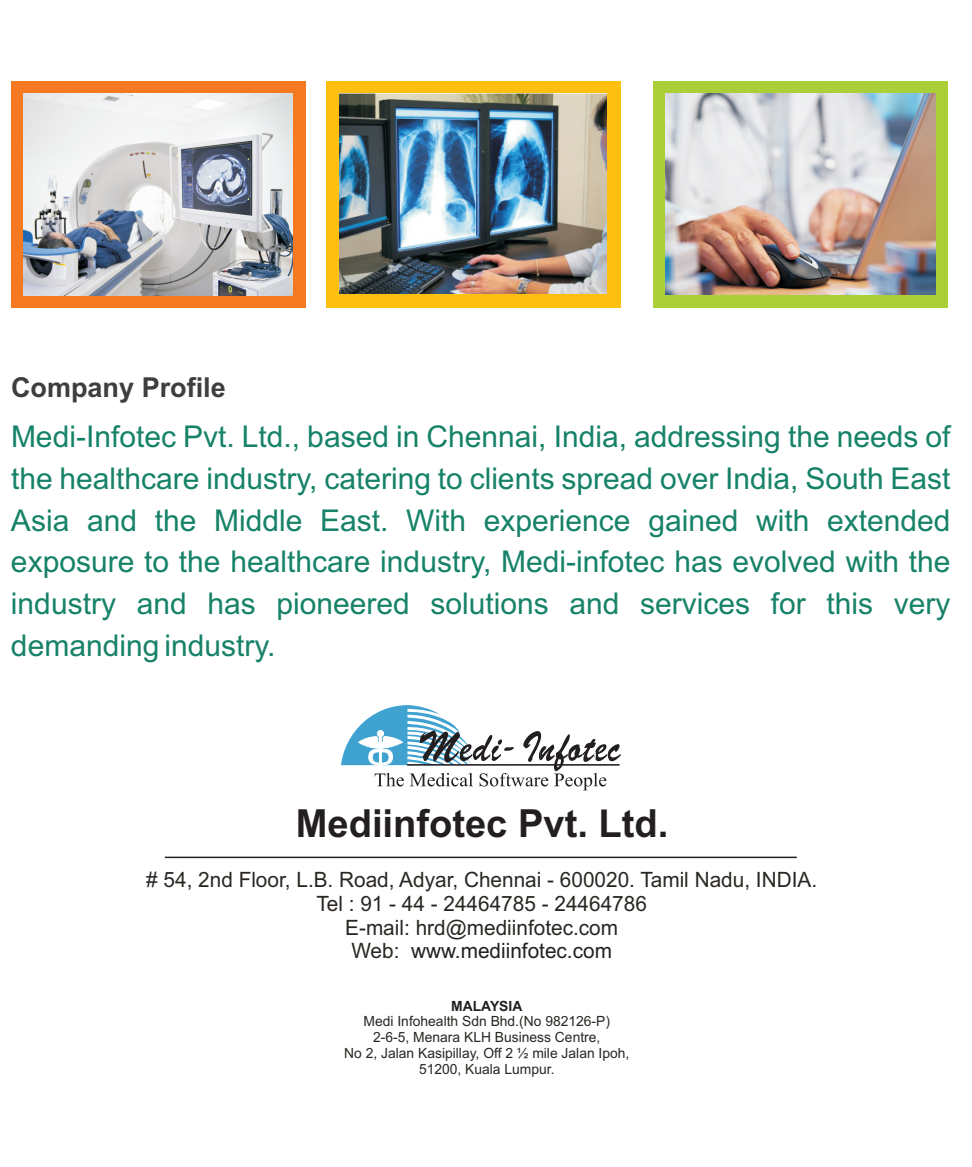
<style>
.page{position:relative;width:972px;height:1167px;background:#fff}
.page>*{position:absolute;margin:0;border:0;box-sizing:border-box;transform-origin:0 0}
.t1{font:700 38.7px "Arial";color:#231f20}
.t2{font:30px/42px "Arial";color:#168268;text-align:justify}
.t3{font:700 27.6px "Arial";color:#3e3e3f}
.t4{font:21px/23.7px "Arial";color:#2a2723;text-align:center}
.t5{font:14.1px/15.6px "Arial";color:#2a2723;text-align:center}
.t6{font:700 14.1px "Arial";color:#231f20}
.s1{color:#231f20}
</style>
<div class="page">
<div style="left:654px;top:81px;width:294px;height:226px;background:#abcf38"></div>
<div style="left:327px;top:81px;width:294px;height:226px;background:#fdc011"></div>
<img style="left:340px;top:94px;width:266px;height:199px">
<img style="left:666px;top:94px;width:270px;height:200px">
<div style="left:11px;top:81px;width:294px;height:226px;background:#f47921"></div>
<img style="left:24px;top:93px;width:269px;height:202px">
<svg style="left:341px;top:705px;width:280px;height:85px"></svg>
<hr style="left:165px;top:856px;width:632px;height:2px;background:#231f20">
<p class="t3" style="left:11px;top:377px;width:216px">Company Profile</p>
<p class="t2" style="left:11px;top:418px;width:941px">Medi-Infotec Pvt. Ltd., based in Chennai, India, addressing the needs of the healthcare industry, catering to clients spread over India, South East Asia and the Middle East. With experience gained with extended exposure to the healthcare industry, Medi-infotec has evolved with the industry and has pioneered solutions and services for this very demanding industry.</p>
<p class="t1" style="left:296px;top:809px;width:374px">Mediinfotec Pvt. Ltd.</p>
<p class="t4" style="left:146px;top:870px;width:672px"># 54, 2nd Floor, L.B. Road, Adyar, Chennai - 600020. Tamil Nadu, INDIA.<br>Tel : 91 - 44 - 24464785 - 24464786<br>E-mail: hrd@mediinfotec.com<br>Web: <span class="s1">www.mediinfotec.com</span></p>
<p class="t6" style="left:451px;top:1000px;width:73px">MALAYSIA</p>
<p class="t5" style="left:344px;top:1014px;width:287px">Medi Infohealth Sdn Bhd.(No 982126-P)<br>2-6-5, Menara KLH Business Centre,<br>No 2, Jalan Kasipillay, Off 2 ½ mile Jalan Ipoh, 51200, Kuala Lumpur.</p>
</div>
